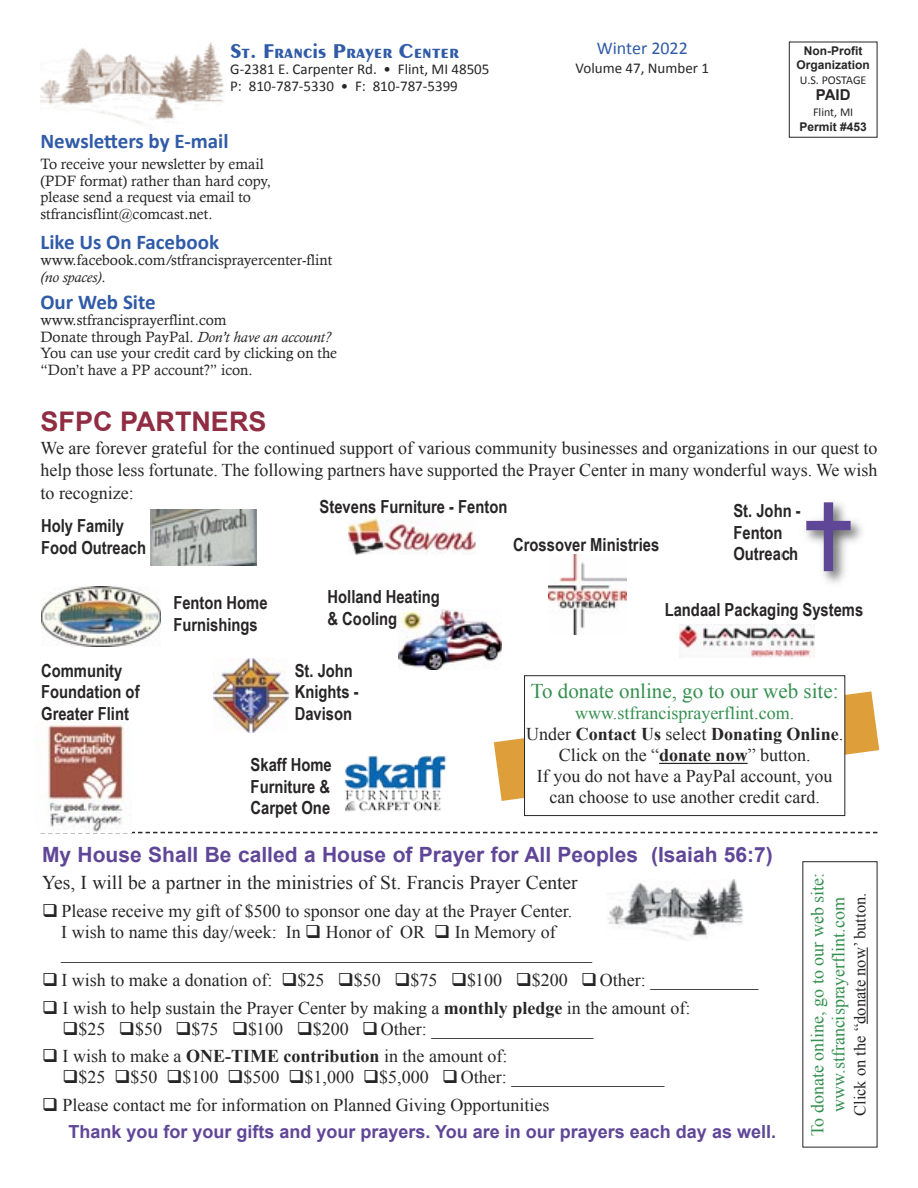
<style>
.page{position:relative;width:918px;height:1188px;background:#fff}
.page>*{position:absolute;margin:0;border:0;box-sizing:border-box;transform-origin:0 0}
.t1{font:90px "Zbats";color:#604697}
.t2{font:700 27px "Arial";color:#902d42}
.t3{font:700 21px "Arial";color:#604697}
.t4{font:700 21px "Calibri";color:#305ba7}
.t5{font:21px "Times New Roman";color:#358f4f}
.t6{font:700 21px "Exotic 350 BT";color:#305ba7}
.t7{font:19.5px "Times New Roman";color:#272526}
.t8{font:18px/21px "Times New Roman";color:#272526}
.t9{font:700 18px/21.6px "Arial Narrow";color:#272526}
.t10{font:18px "Times New Roman";color:#358f4f}
.t11{font:700 18px "Arial";color:#604697}
.t12{font:18px "Calibri";color:#305ba7}
.t13{font:16.5px "Times New Roman";color:#272526}
.t14{font:15px/16.5px "Calisto";color:#272526}
.t15{font:15px "Calibri";color:#272526}
.t16{font:700 15px "Arial";color:#272526}
.t17{font:700 12px "Arial";color:#272526}
.t18{font:12px "Calibri";color:#272526}
.s1{font-style:italic}
.s2{font-weight:700}
</style>
<div class="page">
<img style="left:607px;top:880px;width:136px;height:59px">
<svg style="left:132px;top:832px;width:745px;height:1px"></svg>
<hr style="left:867px;top:947px;width:1px;height:77px;background:#272526">
<img style="left:40px;top:42px;width:184px;height:82px">
<div style="left:789px;top:42px;width:88px;height:96px;border:1px solid #272526"></div>
<svg style="left:494px;top:691px;width:385px;height:110px"></svg>
<div style="left:525px;top:676px;width:320px;height:140px;background:#fff"></div>
<div style="left:524px;top:675px;width:321px;height:141px;border:1px solid #272526"></div>
<hr style="left:659px;top:763px;width:89px;height:1px;background:#272526">
<img style="left:41px;top:586px;width:120px;height:60px">
<img style="left:679px;top:625px;width:135px;height:32px">
<img style="left:349px;top:519px;width:127px;height:36px">
<img style="left:150px;top:509px;width:107px;height:57px">
<img style="left:213px;top:658px;width:75px;height:75px">
<img style="left:47px;top:724px;width:78px;height:109px">
<img style="left:344px;top:755px;width:103px;height:57px">
<img style="left:398px;top:609px;width:104px;height:60px">
<img style="left:549px;top:555px;width:78px;height:80px">
<img style="left:805px;top:502px;width:57px;height:82px">
<p class="t6" style="left:230px;top:38px;width:230px">St. Francis Prayer Center</p>
<p class="t15" style="left:230px;top:63px;width:261px">G‐2381 E. Carpenter Rd. • Flint, MI 48505</p>
<p class="t15" style="left:230px;top:79px;width:229px">P: 810‐787‐5330 • F: 810‐787‐5399</p>
<p class="t4" style="left:40px;top:133px;width:190px">Newsletters by E‐mail</p>
<p class="t14" style="left:40px;top:156px;width:232px">To receive your newsletter by email (PDF format) rather than hard copy, please send a request via email to stfrancisflint@comcast.net.</p>
<p class="t4" style="left:40px;top:233px;width:180px">Like Us On Facebook</p>
<p class="t14" style="left:40px;top:252px;width:293px">www.facebook.com/stfrancisprayercenter-flint <span class="s1">(no spaces)</span>.</p>
<p class="t4" style="left:40px;top:293px;width:117px">Our Web Site</p>
<p class="t14" style="left:40px;top:312px;width:188px">www.stfrancisprayerflint.com</p>
<p class="t14" style="left:40px;top:328px;width:298px">Donate through PayPal. <span class="s1">Don’t have an account?<br></span>You can use your credit card by clicking on the “Don’t have a PP account?” icon.</p>
<p class="t12" style="left:597px;top:40px;width:93px">Winter 2022</p>
<p class="t15" style="left:576px;top:62px;width:135px">Volume 47, Number 1</p>
<p class="t17" style="left:804px;top:44px;width:60px">Non-Profit</p>
<p class="t17" style="left:797px;top:58px;width:75px">Organization</p>
<p class="t18" style="left:800px;top:75px;width:68px">U.S. POSTAGE</p>
<p class="t16" style="left:816px;top:87px;width:36px">PAID</p>
<p class="t18" style="left:813px;top:107px;width:42px">Flint, MI</p>
<p class="t17" style="left:800px;top:120px;width:69px">Permit #453</p>
<p class="t2" style="left:40px;top:407px;width:228px">SFPC PARTNERS</p>
<p class="t8" style="left:40px;top:436px;width:839px;line-height:22.5px;text-align:justify">We are forever grateful for the continued support of various community businesses and organizations in our quest to help those less fortunate. The following partners have supported the Prayer Center in many wonderful ways. We wish to recognize:</p>
<p class="t9" style="left:41px;top:515px;width:106px">Holy Family<br>Food Outreach</p>
<p class="t9" style="left:320px;top:496px;width:189px">Stevens Furniture - Fenton</p>
<p class="t1" style="left:804px;top:492px;width:51px">=</p>
<p class="t9" style="left:733px;top:500px;width:69px">St. John -<br>Fenton<br>Outreach</p>
<p class="t9" style="left:513px;top:533px;width:148px">Crossover Ministries</p>
<p class="t9" style="left:41px;top:659px;width:100px">Community<br>Foundation of<br>Greater Flint</p>
<p class="t9" style="left:173px;top:592px;width:96px">Fenton Home<br>Furnishings</p>
<p class="t9" style="left:328px;top:586px;width:114px">Holland Heating &amp; Cooling</p>
<p class="t9" style="left:295px;top:660px;width:65px">St. John<br>Knights -<br>Davison</p>
<p class="t9" style="left:251px;top:754px;width:83px;text-align:justify">Skaff Home Furniture &amp; Carpet One</p>
<p class="t9" style="left:665px;top:599px;width:200px">Landaal Packaging Systems</p>
<p class="t5" style="left:531px;top:680px;width:309px">To donate online, go to our web site:</p>
<p class="t10" style="left:575px;top:703px;width:221px">www.stfrancisprayerflint.com.</p>
<p class="t8" style="left:526px;top:724px;width:318px;text-align:center">Under <span class="s2">Contact Us</span> select <span class="s2">Donating Online</span>.<br>Click on the “<span class="s2">donate now</span>” button.<br>If you do not have a PayPal account, you can choose to use another credit card.</p>
<p class="t3" style="left:42px;top:843px;width:732px">My House Shall Be called a House of Prayer for All Peoples (Isaiah 56:7)</p>
<p class="t7" style="left:42px;top:872px;width:537px">Yes, I will be a partner in the ministries of St. Francis Prayer Center</p>
<p class="t8" style="left:61px;top:900px;width:532px;text-indent:-19px">❑ Please receive my gift of $500 to sponsor one day at the Prayer Center.<br>I wish to name this day/week: In ❑ Honor of OR ❑ In Memory of __________________________________ _________________________</p>
<p class="t8" style="left:42px;top:970px;width:718px">❑ I wish to make a donation of: ❑$25 ❑$50 ❑$75 ❑$100 ❑$200 ❑ Other: ____________</p>
<p class="t8" style="left:42px;top:997px;width:650px">❑ I wish to help sustain the Prayer Center by making a <span class="s2">monthly pledge</span> in the amount of:</p>
<p class="t8" style="left:62px;top:1018px;width:533px">❑$25 ❑$50 ❑$75 ❑$100 ❑$200 ❑ Other: __________________</p>
<p class="t8" style="left:42px;top:1046px;width:467px">❑ I wish to make a <span class="s2">ONE-TIME contribution</span> in the amount of:</p>
<p class="t8" style="left:62px;top:1067px;width:603px">❑$25 ❑$50 ❑$100 ❑$500 ❑$1,000 ❑$5,000 ❑ Other: _________________</p>
<p class="t8" style="left:42px;top:1094px;width:509px">❑ Please contact me for information on Planned Giving Opportunities</p>
<p class="t11" style="left:68px;top:1122px;width:709px">Thank you for your gifts and your prayers. You are in our prayers each day as well.</p>
<p class="t10" style="left:807px;top:1136px;width:265px;rotate:-90deg">To donate online, go to our web site:</p>
<p class="t10" style="left:828px;top:1112px;width:216px;rotate:-90deg">www.stfrancisprayerflint.com</p>
<p class="t13" style="left:851px;top:1116px;width:225px;rotate:-90deg">Click on the “donate now’ button.</p>
</div>
